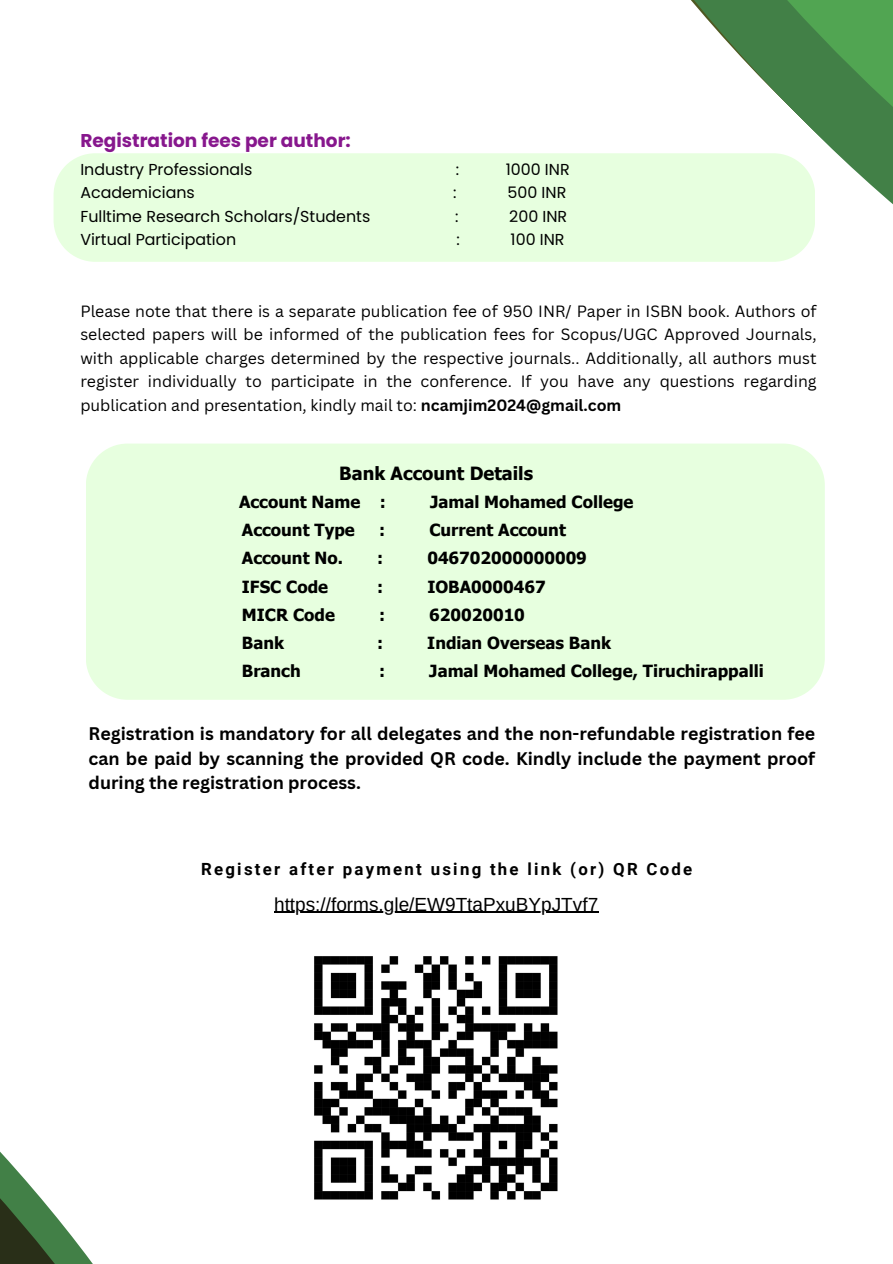
<style>
.page{position:relative;width:893px;height:1264px;background:#fff}
.page>*{position:absolute;margin:0;border:0;box-sizing:border-box;transform-origin:0 0}
.t1{font:19.05px "Arimo";color:#000}
.t2{font:700 18.45px "Poppins";color:#87178d}
.t3{font:700 18.15px "Tahoma";color:#000}
.t4{font:700 17.7px/24.8px "Canva Sans";color:#000;text-align:justify}
.t5{font:700 16.8px "Roboto";letter-spacing:.135em;color:#000}
.t6{font:700 16.65px "Tahoma";color:#000}
.t7{font:15.9px/23.5px "Canva Sans";color:#000;text-align:justify}
.t8{font:15.9px "Poppins";color:#000}
.s1{font-weight:700}
</style>
<div class="page">
<div style="left:86px;top:443px;width:738px;height:256px;background:#e7ffdf"></div>
<div style="left:54px;top:153px;width:417px;height:109px;background:#e7ffdf"></div>
<div style="left:471px;top:153px;width:18px;height:109px;background:#e7ffdf"></div>
<svg style="left:0;top:1151px;width:92px;height:112px"></svg>
<div style="left:489px;top:153px;width:105px;height:109px;background:#e7ffdf"></div>
<svg style="left:594px;top:0;width:298px;height:262px"></svg>
<img style="left:314px;top:956px;width:244px;height:244px">
<hr style="left:274px;top:911px;width:324px;height:1px;background:#000">
<p class="t2" style="left:80px;top:128px;width:272px">Registration fees per author:</p>
<p class="t8" style="left:80px;top:158px;width:173px">Industry Professionals</p>
<p class="t8" style="left:455px;top:158px;width:5px">:</p>
<p class="t8" style="left:505px;top:158px;width:65px">1000 INR</p>
<p class="t8" style="left:80px;top:182px;width:116px">Academicians</p>
<p class="t8" style="left:453px;top:182px;width:5px">:</p>
<p class="t8" style="left:507px;top:182px;width:60px">500 INR</p>
<p class="t8" style="left:80px;top:205px;width:291px">Fulltime Research Scholars/Students</p>
<p class="t8" style="left:455px;top:205px;width:5px">:</p>
<p class="t8" style="left:509px;top:205px;width:59px">200 INR</p>
<p class="t8" style="left:80px;top:229px;width:157px">Virtual Participation</p>
<p class="t8" style="left:456px;top:229px;width:5px">:</p>
<p class="t8" style="left:510px;top:229px;width:55px">100 INR</p>
<p class="t7" style="left:80px;top:299px;width:737px">Please note that there is a separate publication fee of 950 INR/ Paper in ISBN book. Authors of selected papers will be informed of the publication fees for Scopus/UGC Approved Journals, with applicable charges determined by the respective journals.. Additionally, all authors must register individually to participate in the conference. If you have any questions regarding publication and presentation, kindly mail to: <span class="s1">ncamjim2024@gmail.com</span></p>
<p class="t3" style="left:339px;top:462px;width:195px">Bank Account Details</p>
<p class="t6" style="left:239px;top:491px;width:148px">Account Name :</p>
<p class="t6" style="left:430px;top:491px;width:205px">Jamal Mohamed College</p>
<p class="t6" style="left:242px;top:519px;width:114px">Account Type</p>
<p class="t6" style="left:379px;top:519px;width:8px">:</p>
<p class="t6" style="left:429px;top:519px;width:138px">Current Account</p>
<p class="t6" style="left:242px;top:547px;width:102px">Account No.</p>
<p class="t6" style="left:377px;top:547px;width:8px">:</p>
<p class="t6" style="left:427px;top:547px;width:161px">046702000000009</p>
<p class="t6" style="left:242px;top:576px;width:88px">IFSC Code</p>
<p class="t6" style="left:377px;top:576px;width:8px">:</p>
<p class="t6" style="left:427px;top:576px;width:120px">IOBA0000467</p>
<p class="t6" style="left:242px;top:604px;width:95px">MICR Code</p>
<p class="t6" style="left:379px;top:604px;width:8px">:</p>
<p class="t6" style="left:429px;top:604px;width:97px">620020010</p>
<p class="t6" style="left:242px;top:632px;width:44px">Bank</p>
<p class="t6" style="left:377px;top:632px;width:8px">:</p>
<p class="t6" style="left:427px;top:632px;width:185px">Indian Overseas Bank</p>
<p class="t6" style="left:242px;top:660px;width:60px">Branch</p>
<p class="t6" style="left:379px;top:660px;width:8px">:</p>
<p class="t6" style="left:429px;top:660px;width:336px">Jamal Mohamed College, Tiruchirappalli</p>
<p class="t4" style="left:89px;top:720px;width:728px">Registration is mandatory for all delegates and the non-refundable registration fee can be paid by scanning the provided QR code. Kindly include the payment proof during the registration process.</p>
<p class="t5" style="left:201px;top:859px;width:492px">Register after payment using the link (or) QR Code</p>
<p class="t1" style="left:274px;top:893px;width:325px">https://forms.gle/EW9TtaPxuBYpJTvf7</p>
</div>
